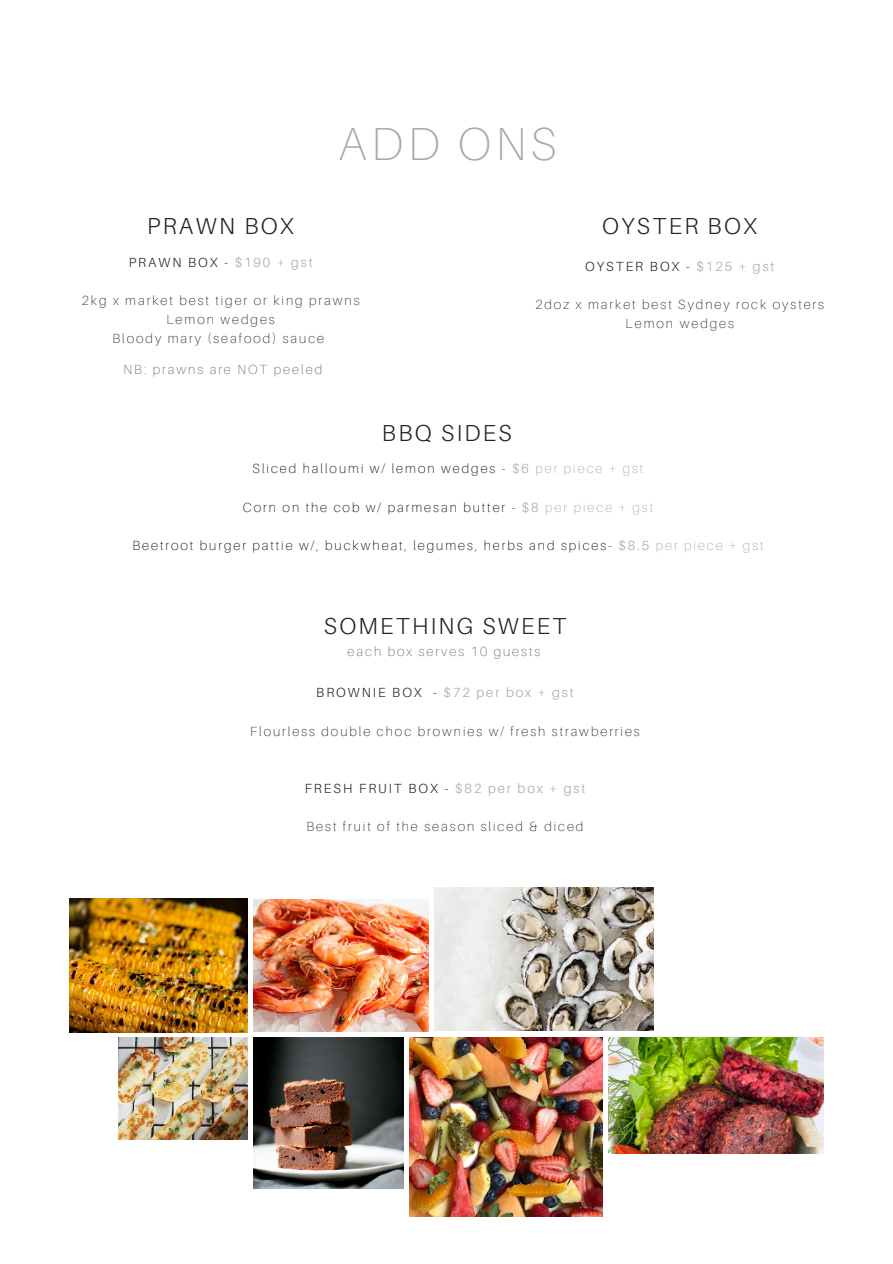
<style>
.page{position:relative;width:893px;height:1264px;background:#fff}
.page>*{position:absolute;margin:0;border:0;box-sizing:border-box;transform-origin:0 0}
.t1{font:100 46.35px "Aileron";letter-spacing:.1em;color:#a8a8a8}
.t2{font:300 23.1px "Aileron";letter-spacing:.1em;color:#222}
.t3{font:100 13.2px "Aileron";letter-spacing:.15em;color:#222}
.t4{font:100 13.2px "Aileron";letter-spacing:.15em;color:#000}
.t5{font:300 13.2px "Aileron";letter-spacing:.15em;color:#222}
.t6{font:100 13.2px "Aileron";letter-spacing:.15em;color:#666}
.t7{font:300 13.2px "Aileron";letter-spacing:.15em;color:#a8a8a8}
.s1{color:#a8a8a8}
.s2{font-weight:300;color:#a8a8a8}
.s3{color:#222}
</style>
<div class="page">
<img style="left:118px;top:1037px;width:129px;height:102px">
<img style="left:69px;top:898px;width:179px;height:134px">
<img style="left:253px;top:1037px;width:151px;height:151px">
<img style="left:253px;top:899px;width:175px;height:132px">
<img style="left:409px;top:1037px;width:194px;height:179px">
<img style="left:434px;top:888px;width:219px;height:142px">
<img style="left:608px;top:1037px;width:215px;height:116px">
<p class="t1" style="left:338px;top:115px;width:220px">ADD ONS</p>
<p class="t2" style="left:147px;top:211px;width:148px">PRAWN BOX</p>
<p class="t2" style="left:602px;top:211px;width:156px">OYSTER BOX</p>
<p class="t5" style="left:129px;top:254px;width:185px">PRAWN BOX - <span class="s1">$190 + gst</span></p>
<p class="t3" style="left:82px;top:292px;width:279px">2kg x market best tiger or king prawns</p>
<p class="t3" style="left:166px;top:311px;width:110px">Lemon wedges</p>
<p class="t3" style="left:112px;top:330px;width:213px">Bloody mary (seafood) sauce</p>
<p class="t6" style="left:124px;top:361px;width:200px">NB: prawns are NOT peeled</p>
<p class="t5" style="left:585px;top:258px;width:191px">OYSTER BOX - <span class="s1">$125 + gst</span></p>
<p class="t3" style="left:535px;top:296px;width:290px">2doz x market best Sydney rock oysters</p>
<p class="t3" style="left:625px;top:315px;width:110px">Lemon wedges</p>
<p class="t2" style="left:382px;top:418px;width:131px">BBQ SIDES</p>
<p class="t4" style="left:252px;top:460px;width:392px">Sliced halloumi w/ lemon wedges - <span class="s2">$6</span> <span class="s1">per piece + gst</span></p>
<p class="t4" style="left:243px;top:499px;width:411px">Corn on the cob w/ parmesan butter - <span class="s2">$8</span> <span class="s1">per piece + gst</span></p>
<p class="t4" style="left:132px;top:537px;width:632px">Beetroot burger pattie w/, buckwheat, legumes, herbs and spices- <span class="s2">$8.5</span> <span class="s1">per piece + gst</span></p>
<p class="t2" style="left:324px;top:612px;width:244px">SOMETHING SWEET</p>
<p class="t6" style="left:347px;top:643px;width:194px">each box serves 10 guests</p>
<p class="t7" style="left:316px;top:684px;width:259px"><span class="s3">BROWNIE BOX -</span> $72 per box + gst</p>
<p class="t3" style="left:250px;top:722px;width:391px">Flourless double choc brownies w/ fresh strawberries</p>
<p class="t5" style="left:305px;top:780px;width:282px">FRESH FRUIT BOX - <span class="s1">$82 per box + gst</span></p>
<p class="t3" style="left:306px;top:818px;width:278px">Best fruit of the season sliced &amp; diced</p>
</div>
